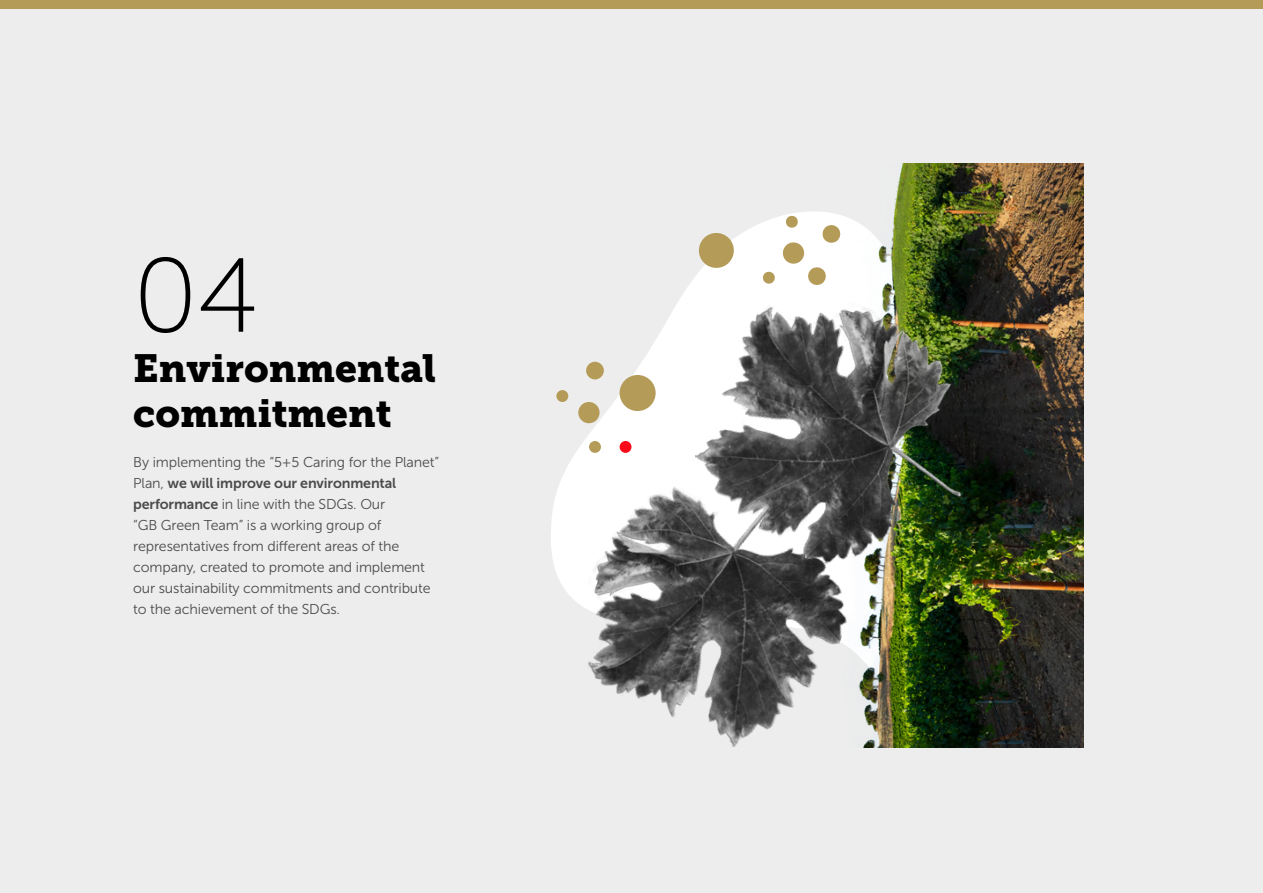
<style>
.page{position:relative;width:1263px;height:893px;background:#ededed}
.page>*{position:absolute;margin:0;border:0;box-sizing:border-box;transform-origin:0 0}
.H1_Número_portadilla{font:105px "Museo Slab 100";color:#000}
.H1_Título_portadilla{font:39px/45px "Museo Slab 900";color:#000}
.P_Entradilla_Portadi{font:14.25px/21px "Museo Sans 300";letter-spacing:-.01em;color:#4b4b4b}
.s1{font-family:"Museo Sans 700"}
</style>
<div class="page">
<svg style="left:559px;top:212px;width:503px;height:536px"></svg>
<div style="left:586px;top:362px;width:18px;height:17px;background:#b49b57;border-radius:50%"></div>
<div style="left:556px;top:390px;width:12px;height:12px;background:#b49b57;border-radius:50%"></div>
<div style="left:620px;top:375px;width:36px;height:36px;background:#b49b57;border-radius:50%"></div>
<div style="left:578px;top:402px;width:21px;height:21px;background:#b49b57;border-radius:50%"></div>
<svg style="left:762px;top:215px;width:79px;height:56px;background:#f2ede2"></svg>
<img style="left:842px;top:163px;width:241px;height:584px">
<img style="left:551px;top:432px;width:331px;height:316px">
<img style="left:677px;top:271px;width:327px;height:322px">
<svg style="left:696px;top:231px;width:40px;height:39px"></svg>
<div style="left:0;top:0;width:1263px;height:9px;background:#b49b57"></div>
<p class="H1_Número_portadilla" style="left:133px;top:239px;width:126px">04</p>
<p class="H1_Título_portadilla" style="left:133px;top:346px;width:304px">Environmental commitment</p>
<p class="P_Entradilla_Portadi" style="left:133px;top:452px;width:307px">By implementing the “5+5 Caring for the Planet” Plan, <span class="s1">we will improve our environmental performance</span> in line with the SDGs. Our<br>“GB Green Team” is a working group of representatives from different areas of the company, created to promote and implement our sustainability commitments and contribute to the achievement of the SDGs.</p>
</div>
